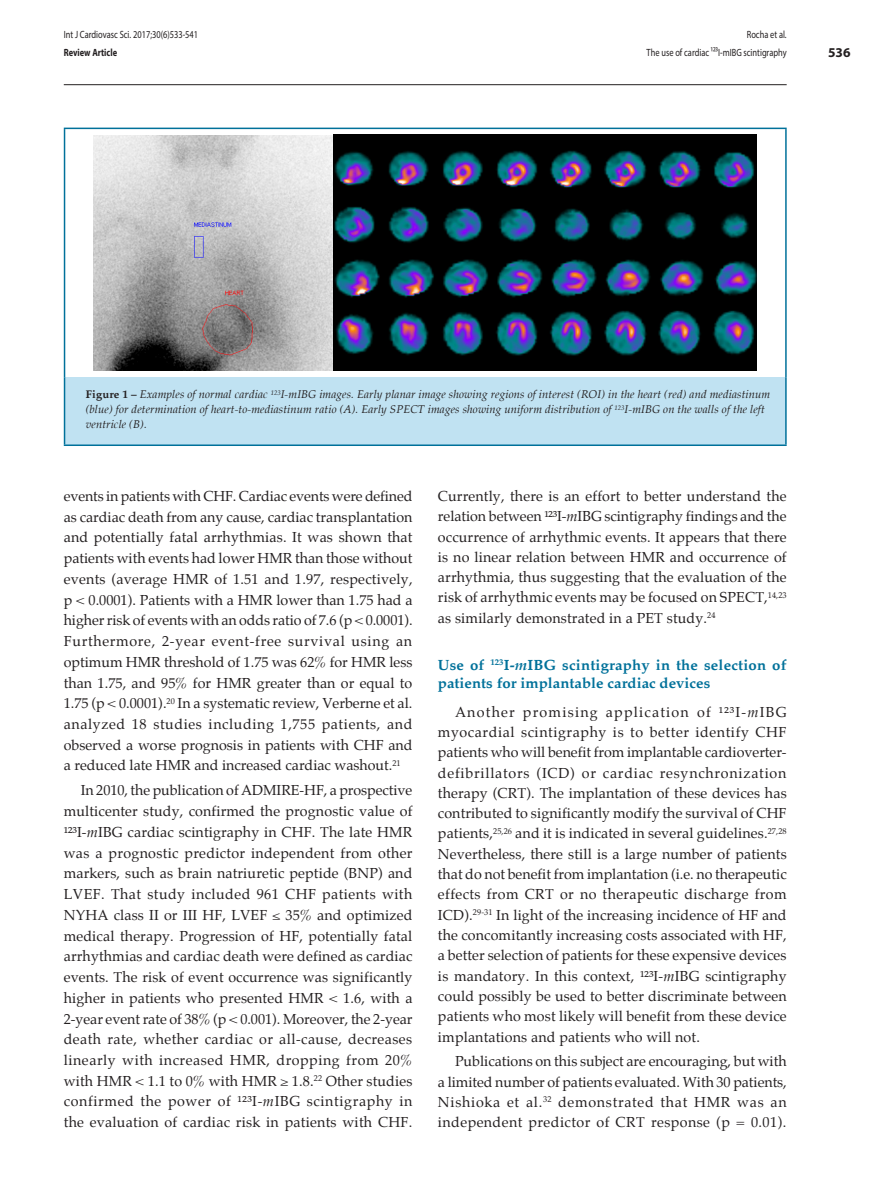
<style>
.page{position:relative;width:893px;height:1191px;background:#fff}
.page>*{position:absolute;margin:0;border:0;box-sizing:border-box;transform-origin:0 0}
._2_-_Sub-titulo{font:700 15px/18px "Palatino";color:#00719a}
._4_-_Texto-Basico{font:14.25px/20.7px "Palatino";letter-spacing:.01em;color:#231f20;text-align:justify}
.t1{font:700 13.5px "Myriad Pro";color:#231f20}
._7_-_Legenda-figura{font:italic 11.25px/15px "Palatino";letter-spacing:.01em;color:#231f20}
.t2{font:10.5px/18px "Myriad Pro";color:#231f20;text-align:right;scale:.8 1}
.t3{font:700 10.5px "Myriad Pro";color:#231f20;scale:.8 1}
.s1{font-weight:700;font-style:normal}
.s2{font-style:italic}
</style>
<div class="page">
<hr style="left:64px;top:84px;width:723px;height:1px;background:#231f20">
<div style="left:65px;top:377px;width:721px;height:68px;background:#c0e2f2"></div>
<hr style="left:64px;top:377px;width:1px;height:67px;background:#00719a">
<hr style="left:785px;top:377px;width:2px;height:67px;background:#00719a">
<hr style="left:64px;top:444px;width:723px;height:2px;background:#00719a">
<hr style="left:64px;top:128px;width:723px;height:1px;background:#00719a">
<hr style="left:64px;top:129px;width:1px;height:248px;background:#00719a">
<hr style="left:785px;top:129px;width:2px;height:248px;background:#00719a">
<img style="left:94px;top:135px;width:662px;height:236px">
<p class="t2" style="left:64px;top:25px;width:170px">Int J Cardiovasc Sci. 2017;30(6)533-541</p>
<p class="t3" style="left:64px;top:45px;width:68px">Review Article</p>
<p class="t2" style="left:647px;top:25px;width:177px">Rocha et al.<br>The use of cardiac ¹²³I-mIBG scintigraphy</p>
<p class="t1" style="left:828px;top:44px;width:24px">536</p>
<p class="_7_-_Legenda-figura" style="left:86px;top:387px;width:686px"><span class="s1">Figure 1 –</span> Examples of normal cardiac <sup>123</sup>I-mIBG images. Early planar image showing regions of interest (ROI) in the heart (red) and mediastinum (blue) for determination of heart-to-mediastinum ratio (A). Early SPECT images showing uniform distribution of <sup>123</sup>I-mIBG on the walls of the left ventricle (B).</p>
<p class="_4_-_Texto-Basico" style="left:64px;top:486px;width:350px">events in patients with CHF. Cardiac events were defined as cardiac death from any cause, cardiac transplantation and potentially fatal arrhythmias. It was shown that patients with events had lower HMR than those without events (average HMR of 1.51 and 1.97, respectively, p &lt; 0.0001). Patients with a HMR lower than 1.75 had a higher risk of events with an odds ratio of 7.6 (p &lt; 0.0001).<br>Furthermore, 2-year event-free survival using an optimum HMR threshold of 1.75 was 62% for HMR less than 1.75, and 95% for HMR greater than or equal to 1.75 (p &lt; 0.0001).<sup>20</sup> In a systematic review, Verberne et al. analyzed 18 studies including 1,755 patients, and observed a worse prognosis in patients with CHF and a reduced late HMR and increased cardiac washout.<sup>21</sup></p>
<p class="_4_-_Texto-Basico" style="left:64px;top:780px;width:350px;text-indent:17px">In 2010, the publication of ADMIRE-HF, a prospective multicenter study, confirmed the prognostic value of ¹²³I-<span class="s2">m</span>IBG cardiac scintigraphy in CHF. The late HMR was a prognostic predictor independent from other markers, such as brain natriuretic peptide (BNP) and LVEF. That study included 961 CHF patients with NYHA class II or III HF, LVEF ≤ 35% and optimized medical therapy. Progression of HF, potentially fatal arrhythmias and cardiac death were defined as cardiac events. The risk of event occurrence was significantly higher in patients who presented HMR &lt; 1.6, with a 2-year event rate of 38% (p &lt; 0.001). Moreover, the 2-year death rate, whether cardiac or all-cause, decreases linearly with increased HMR, dropping from 20% with HMR &lt; 1.1 to 0% with HMR ≥ 1.8.<sup>22</sup> Other studies confirmed the power of ¹²³I-<span class="s2">m</span>IBG scintigraphy in the evaluation of cardiac risk in patients with CHF.</p>
<p class="_4_-_Texto-Basico" style="left:438px;top:486px;width:350px;line-height:20.2px">Currently, there is an effort to better understand the relation between ¹²³I-<span class="s2">m</span>IBG scintigraphy findings and the occurrence of arrhythmic events. It appears that there is no linear relation between HMR and occurrence of arrhythmia, thus suggesting that the evaluation of the risk of arrhythmic events may be focused on SPECT,<sup>14,23 </sup>as similarly demonstrated in a PET study.<sup>24</sup></p>
<p class="_2_-_Sub-titulo" style="left:438px;top:656px;width:350px">Use of <sup>123</sup>I-<span class="s2">m</span>IBG scintigraphy in the selection of patients for implantable cardiac devices</p>
<p class="_4_-_Texto-Basico" style="left:438px;top:702px;width:350px;line-height:20.2px;text-indent:17px">Another promising application of ¹²³I-<span class="s2">m</span>IBG myocardial scintigraphy is to better identify CHF patients who will benefit from implantable cardioverter&shy;defibrillators (ICD) or cardiac resynchronization therapy (CRT). The implantation of these devices has contributed to significantly modify the survival of CHF patients,<sup>25,26</sup> and it is indicated in several guidelines.<sup>27,28<br></sup>Nevertheless, there still is a large number of patients that do not benefit from implantation (i.e. no therapeutic effects from CRT or no therapeutic discharge from ICD).<sup>29-31</sup> In light of the increasing incidence of HF and the concomitantly increasing costs associated with HF, a better selection of patients for these expensive devices is mandatory. In this context, ¹²³I-<span class="s2">m</span>IBG scintigraphy could possibly be used to better discriminate between patients who most likely will benefit from these device implantations and patients who will not.</p>
<p class="_4_-_Texto-Basico" style="left:438px;top:1051px;width:350px;line-height:20.2px;text-indent:17px">Publications on this subject are encouraging, but with a limited number of patients evaluated. With 30 patients, Nishioka et al.<sup>32</sup> demonstrated that HMR was an independent predictor of CRT response (p = 0.01).</p>
</div>
